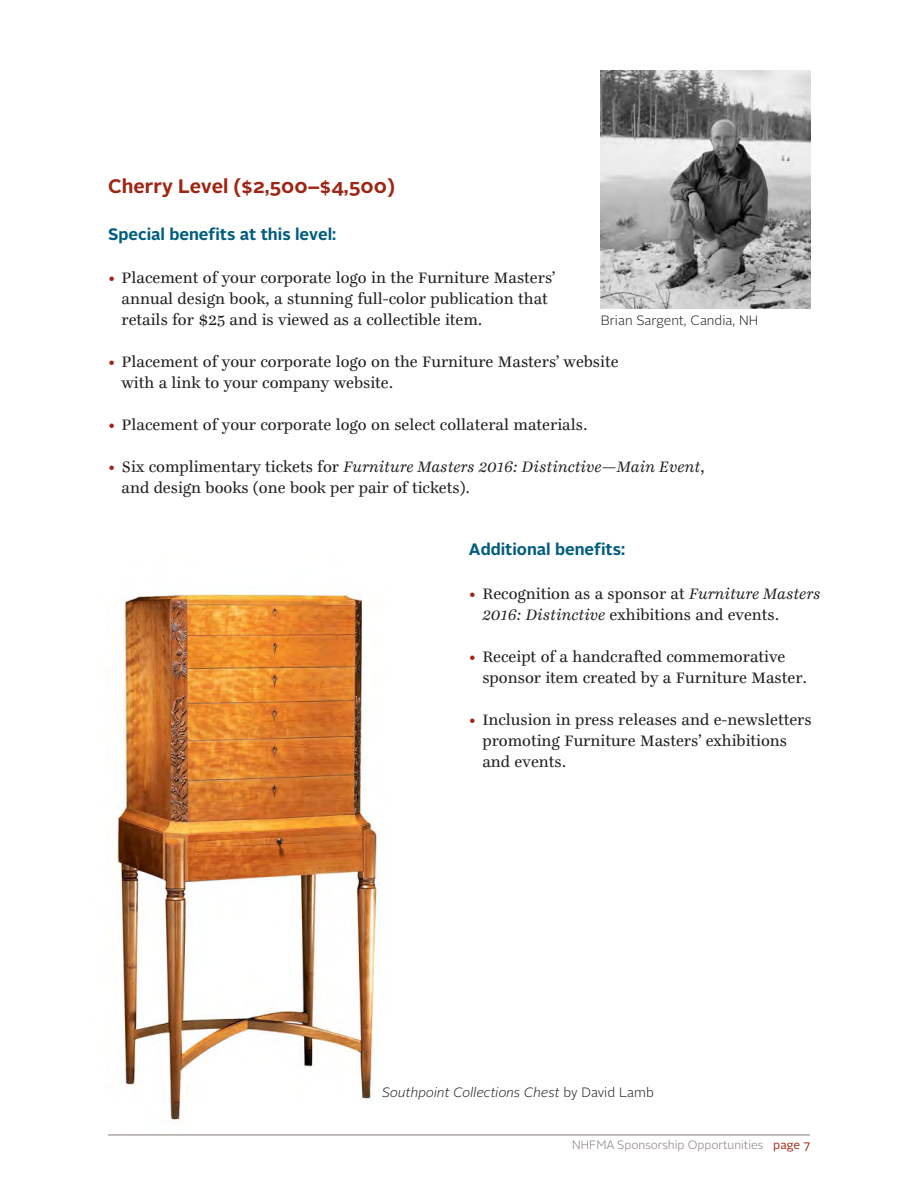
<style>
.page{position:relative;width:918px;height:1188px;background:#fff}
.page>*{position:absolute;margin:0;border:0;box-sizing:border-box;transform-origin:0 0}
.t1{font:700 19.5px "Alright Sans";color:#9e2513}
.t2{font:16.5px/21px "Ingeborg";color:#231f20}
.t3{font:700 16.5px "Alright Sans";color:#005d7f}
.t4{font:italic 300 13.5px "Alright Sans";color:#231f20}
.t5{font:300 13.5px "Alright Sans";color:#231f20}
.t6{font:300 12px "Alright Sans";color:#867b77}
.s1{color:#9e2513}
.s2{font-style:italic}
.s3{font-style:normal}
.s4{font-weight:400;color:#9e2513}
</style>
<div class="page">
<img style="left:115px;top:593px;width:263px;height:529px">
<hr style="left:108px;top:1135px;width:702px;height:1px;background:#867b77">
<img style="left:601px;top:71px;width:210px;height:238px">
<p class="t1" style="left:108px;top:177px;width:289px">Cherry Level ($2,500–$4,500)</p>
<p class="t3" style="left:108px;top:226px;width:230px">Special benefits at this level:</p>
<p class="t2" style="left:121px;top:269px;width:435px;text-indent:-13px"><span class="s1">•</span> Placement of your corporate logo in the Furniture Masters’ annual design book, a stunning full-color publication that retails for $25 and is viewed as a collectible item.</p>
<p class="t2" style="left:122px;top:353px;width:499px;text-indent:-13px"><span class="s1">•</span> Placement of your corporate logo on the Furniture Masters’ website with a link to your company website.</p>
<p class="t2" style="left:108px;top:416px;width:481px"><span class="s1">•</span> Placement of your corporate logo on select collateral materials.</p>
<p class="t2" style="left:122px;top:458px;width:585px;text-indent:-13px"><span class="s1">•</span> Six complimentary tickets for <span class="s2">Furniture Masters 2016: Distinctive—Main Event</span>, and design books (one book per pair of tickets).</p>
<p class="t5" style="left:601px;top:315px;width:159px">Brian Sargent, Candia, NH</p>
<p class="t3" style="left:469px;top:542px;width:158px">Additional benefits:</p>
<p class="t2" style="left:482px;top:584px;width:340px;text-indent:-13px"><span class="s1">•</span> Recognition as a sponsor at <span class="s2">Furniture Masters<br>2016: Distinctive</span> exhibitions and events.</p>
<p class="t2" style="left:482px;top:647px;width:326px;text-indent:-13px"><span class="s1">•</span> Receipt of a handcrafted commemorative sponsor item created by a Furniture Master.</p>
<p class="t2" style="left:482px;top:710px;width:331px;text-indent:-13px"><span class="s1">•</span> Inclusion in press releases and e-newsletters promoting Furniture Masters’ exhibitions and events.</p>
<p class="t4" style="left:382px;top:1086px;width:273px">Southpoint Collections Chest <span class="s3">by David Lamb</span></p>
<p class="t6" style="left:572px;top:1140px;width:240px">NHFMA Sponsorship Opportunities <span class="s4">page 7</span></p>
</div>
